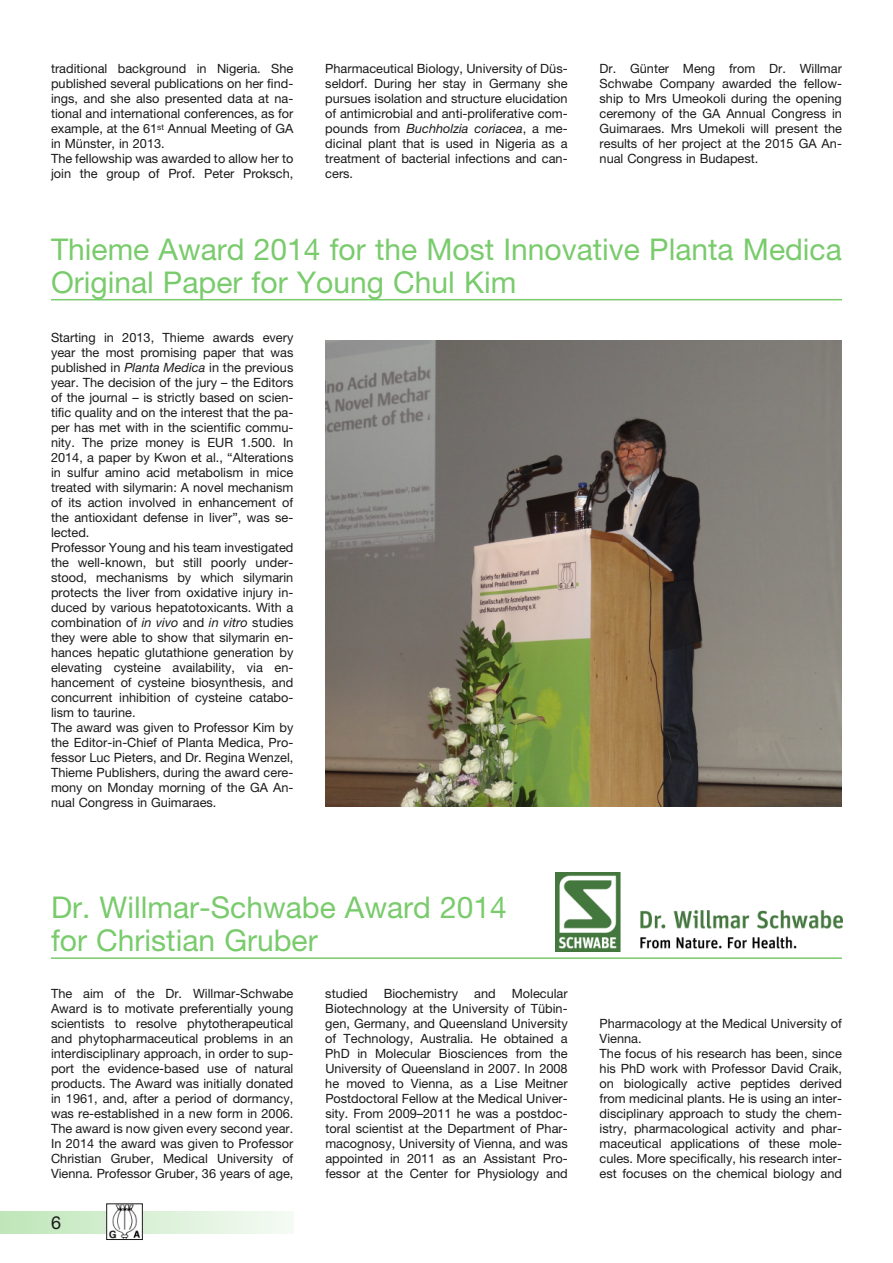
<style>
.page{position:relative;width:893px;height:1263px;background:#fff}
.page>*{position:absolute;margin:0;border:0;box-sizing:border-box;transform-origin:0 0}
.t1{font:30px/33px "Helvetica Neue LT Std";color:#79cb6c}
.t2{font:18px "Helvetica Neue LT Std";color:#1a1a1a}
.t3{font:12.75px/15px "Helvetica Neue LT Std";color:#1a1a1a;text-align:justify}
.s1{font-style:italic}
</style>
<div class="page">
<svg style="left:0;top:1212px;width:293px;height:21px"></svg>
<img style="left:108px;top:1205px;width:33px;height:33px">
<div style="left:106px;top:1203px;width:37px;height:37px;border:1px solid #1a1a1a"></div>
<hr style="left:51px;top:299px;width:791px;height:1px;background:#79cb6c">
<img style="left:325px;top:340px;width:517px;height:466px">
<hr style="left:51px;top:957px;width:791px;height:2px;background:#79cb6c">
<img style="left:556px;top:873px;width:286px;height:78px">
<p class="t3" style="left:51px;top:62px;width:244px;text-align:left">traditional background in Nigeria. She published several publications on her find&shy;ings, and she also presented data at na&shy;tional and international conferences, as for example, at the 61<sup>st</sup> Annual Meeting of GA in Münster, in 2013.<br>The fellowship was awarded to allow her to join the group of Prof. Peter Proksch,</p>
<p class="t3" style="left:325px;top:62px;width:244px">Pharmaceutical Biology, University of Düs&shy;seldorf. During her stay in Germany she pursues isolation and structure elucidation of antimicrobial and anti-proliferative com&shy;pounds from <span class="s1">Buchholzia coriacea</span>, a me&shy;dicinal plant that is used in Nigeria as a treatment of bacterial infections and can&shy;cers.</p>
<p class="t3" style="left:600px;top:62px;width:244px">Dr. Günter Meng from Dr. Willmar Schwabe Company awarded the fellow&shy;ship to Mrs Umeokoli during the opening ceremony of the GA Annual Congress in Guimaraes. Mrs Umekoli will present the results of her project at the 2015 GA An&shy;nual Congress in Budapest.</p>
<h1 class="t1" style="left:51px;top:235px;width:792px">Thieme Award 2014 for the Most Innovative Planta Medica<br>Original Paper for Young Chul Kim</h1>
<p class="t3" style="left:51px;top:331px;width:244px;text-align:left">Starting in 2013, Thieme awards every year the most promising paper that was published in <span class="s1">Planta Medica</span> in the previous year. The decision of the jury – the Editors of the journal – is strictly based on scien&shy;tific quality and on the interest that the pa&shy;per has met with in the scientific commu&shy;nity. The prize money is EUR 1.500. In 2014, a paper by Kwon et al., “Alterations in sulfur amino acid metabolism in mice treated with silymarin: A novel mechanism of its action involved in enhancement of the antioxidant defense in liver”, was se&shy;lected.<br>Professor Young and his team investigated the well-known, but still poorly under&shy;stood, mechanisms by which silymarin protects the liver from oxidative injury in&shy;duced by various hepatotoxicants. With a combination of <span class="s1">in vivo</span> and <span class="s1">in vitro</span> studies they were able to show that silymarin en&shy;hances hepatic glutathione generation by elevating cysteine availability, via en&shy;hancement of cysteine biosynthesis, and concurrent inhibition of cysteine catabo&shy;lism to taurine.<br>The award was given to Professor Kim by the Editor-in-Chief of Planta Medica, Pro&shy;fessor Luc Pieters, and Dr. Regina Wenzel, Thieme Publishers, during the award cere&shy;mony on Monday morning of the GA An&shy;nual Congress in Guimaraes.</p>
<h1 class="t1" style="left:51px;top:894px;width:457px">Dr. Willmar-Schwabe Award 2014 for Christian Gruber</h1>
<p class="t3" style="left:51px;top:987px;width:244px">The aim of the Dr. Willmar-Schwabe Award is to motivate preferentially young scientists to resolve phytotherapeutical and phytopharmaceutical problems in an interdisciplinary approach, in order to sup&shy;port the evidence-based use of natural products. The Award was initially donated in 1961, and, after a period of dormancy, was re-established in a new form in 2006.<br>The award is now given every second year.<br>In 2014 the award was given to Professor Christian Gruber, Medical University of Vienna. Professor Gruber, 36 years of age,</p>
<p class="t3" style="left:325px;top:987px;width:44px">studied</p>
<p class="t3" style="left:384px;top:987px;width:76px">Biochemistry</p>
<p class="t3" style="left:474px;top:987px;width:23px">and</p>
<p class="t3" style="left:325px;top:987px;width:244px;text-indent:186px">Molecular Biotechnology at the University of Tübin&shy;gen, Germany, and Queensland University of Technology, Australia. He obtained a PhD in Molecular Biosciences from the University of Queensland in 2007. In 2008 he moved to Vienna, as a Lise Meitner Postdoctoral Fellow at the Medical Univer&shy;sity. From 2009–2011 he was a postdoc&shy;toral scientist at the Department of Phar&shy;macognosy, University of Vienna, and was appointed in 2011 as an Assistant Pro&shy;fessor at the Center for Physiology and</p>
<h2 class="t2" style="left:51px;top:1216px;width:12px">6</h2>
<p class="t3" style="left:600px;top:1017px;width:244px;text-align:left">Pharmacology at the Medical University of Vienna.<br>The focus of his research has been, since his PhD work with Professor David Craik, on biologically active peptides derived from medicinal plants. He is using an inter&shy;disciplinary approach to study the chem&shy;istry, pharmacological activity and phar&shy;maceutical applications of these mole&shy;cules. More specifically, his research inter&shy;est focuses on the chemical biology and</p>
</div>
